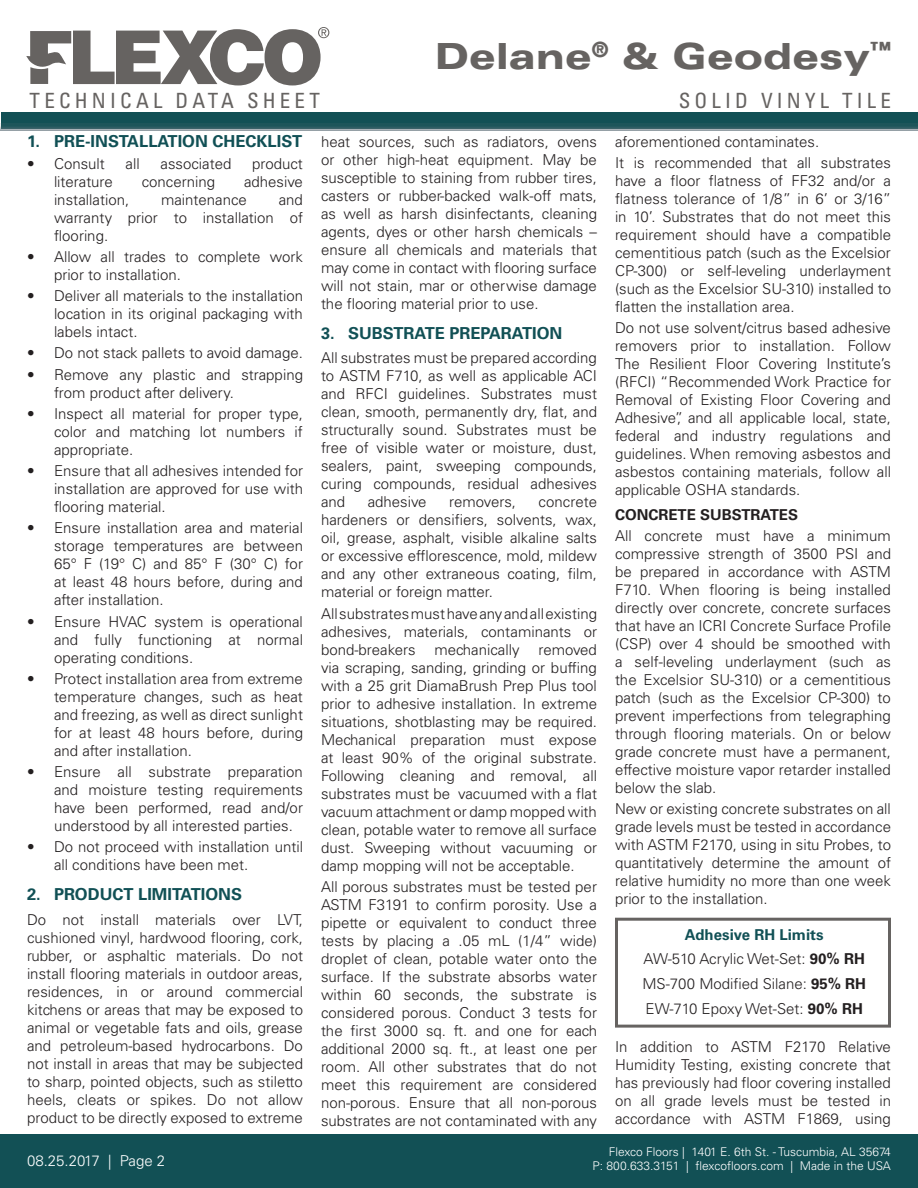
<style>
.page{position:relative;width:918px;height:1188px;background:#fff}
.page>*{position:absolute;margin:0;border:0;box-sizing:border-box;transform-origin:0 0}
.t1{font:900 expanded 36px "Univers";color:#666361}
.t2{font:condensed 21px "Univers";letter-spacing:.2em;color:#666361}
.t3{font:700 16.5px "Univers";color:#115055}
.t4{font:300 15px/18px "Univers";color:#231f20;text-align:justify}
.t5{font:700 15px "Univers";color:#231f20}
.t6{font:300 15px "Univers";color:#fff}
.t7{font:700 15px "Univers";color:#115055}
.t8{font:300 12px/14.4px "Univers";color:#fff;text-align:right}
.s1{font-weight:700}
</style>
<div class="page">
<svg style="left:26px;top:27px;width:303px;height:58px"></svg>
<div style="left:0;top:1134px;width:918px;height:54px;background:#125055"></div>
<div style="left:1px;top:112px;width:917px;height:17px;background:#125055"></div>
<svg style="left:0;top:123px;width:918px;height:7px;fill:#23585e"></svg>
<div style="left:615px;top:918px;width:276px;height:110px;background:#fff;border:3px solid #666361"></div>
<h1 class="t1" style="left:434px;top:35px;width:458px">Delane<sup>®</sup> &amp; Geodesy<sup>™</sup></h1>
<h2 class="t2" style="left:30px;top:87px;width:292px">TECHNICAL DATA SHEET</h2>
<h2 class="t2" style="left:679px;top:87px;width:214px">SOLID VINYL TILE</h2>
<p class="t3" style="left:27px;top:132px;width:277px">1. PRE-INSTALLATION CHECKLIST</p>
<p class="t4" style="left:27px;top:154px;width:79px">• Consult</p>
<p class="t4" style="left:126px;top:154px;width:16px">all</p>
<p class="t4" style="left:161px;top:154px;width:72px">associated</p>
<p class="t4" style="left:252px;top:154px;width:52px">product</p>
<p class="t4" style="left:54px;top:172px;width:60px">literature</p>
<p class="t4" style="left:142px;top:172px;width:75px">concerning</p>
<p class="t4" style="left:244px;top:172px;width:60px">adhesive</p>
<p class="t4" style="left:54px;top:190px;width:77px">installation,</p>
<p class="t4" style="left:161px;top:190px;width:87px">maintenance</p>
<p class="t4" style="left:54px;top:190px;width:251px;text-indent:225px">and warranty prior to installation of flooring.</p>
<p class="t4" style="left:54px;top:248px;width:251px;text-indent:-27px">• Allow all trades to complete work prior to installation.</p>
<p class="t4" style="left:54px;top:287px;width:251px;text-indent:-27px">• Deliver all materials to the installation location in its original packaging with labels intact.</p>
<p class="t4" style="left:27px;top:344px;width:278px">• Do not stack pallets to avoid damage.</p>
<p class="t4" style="left:54px;top:365px;width:251px;text-indent:-27px">• Remove any plastic and strapping from product after delivery.</p>
<p class="t4" style="left:54px;top:405px;width:250px;text-indent:-27px">• Inspect all material for proper type, color and matching lot numbers if appropriate.</p>
<p class="t4" style="left:54px;top:462px;width:251px;text-indent:-27px">• Ensure that all adhesives intended for installation are approved for use with flooring material.</p>
<p class="t4" style="left:54px;top:519px;width:251px;text-indent:-27px">• Ensure installation area and material storage temperatures are between 65° F (19° C) and 85° F (30° C) for at least 48 hours before, during and after installation.</p>
<p class="t4" style="left:54px;top:612px;width:250px;text-indent:-27px">• Ensure HVAC system is operational and fully functioning at normal operating conditions.</p>
<p class="t4" style="left:54px;top:669px;width:251px;text-indent:-27px">• Protect installation area from extreme temperature changes, such as heat and freezing, as well as direct sunlight for at least 48 hours before, during and after installation.</p>
<p class="t4" style="left:54px;top:763px;width:251px;text-indent:-27px">• Ensure all substrate preparation and moisture testing requirements have been performed, read and/or understood by all interested parties.</p>
<p class="t4" style="left:54px;top:838px;width:251px;text-indent:-27px">• Do not proceed with installation until all conditions have been met.</p>
<p class="t3" style="left:27px;top:885px;width:217px">2. PRODUCT LIMITATIONS</p>
<p class="t4" style="left:27px;top:910px;width:278px">Do not install materials over LVT, cushioned vinyl, hardwood flooring, cork, rubber, or asphaltic materials. Do not install flooring materials in outdoor areas, residences, in or around commercial kitchens or areas that may be exposed to animal or vegetable fats and oils, grease and petroleum-based hydrocarbons. Do not install in areas that may be subjected to sharp, pointed objects, such as stiletto heels, cleats or spikes. Do not allow product to be directly exposed to extreme</p>
<p class="t4" style="left:321px;top:133px;width:278px">heat sources, such as radiators, ovens or other high-heat equipment. May be susceptible to staining from rubber tires, casters or rubber-backed walk-off mats, as well as harsh disinfectants, cleaning agents, dyes or other harsh chemicals – ensure all chemicals and materials that may come in contact with flooring surface will not stain, mar or otherwise damage the flooring material prior to use.</p>
<p class="t3" style="left:321px;top:323px;width:243px">3. SUBSTRATE PREPARATION</p>
<p class="t4" style="left:321px;top:349px;width:278px">All substrates must be prepared according to ASTM F710, as well as applicable ACI and RFCI guidelines. Substrates must clean, smooth, permanently dry, flat, and structurally sound. Substrates must be free of visible water or moisture, dust, sealers, paint, sweeping compounds, curing compounds, residual adhesives and</p>
<p class="t4" style="left:368px;top:493px;width:60px">adhesive</p>
<p class="t4" style="left:449px;top:493px;width:68px">removers,</p>
<p class="t4" style="left:321px;top:493px;width:278px;text-indent:218px">concrete hardeners or densifiers, solvents, wax, oil, grease, asphalt, visible alkaline salts or excessive efflorescence, mold, mildew and any other extraneous coating, film, material or foreign matter.</p>
<p class="t4" style="left:321px;top:604px;width:278px">All substrates must have any and all existing adhesives, materials, contaminants or bond-breakers</p>
<p class="t4" style="left:321px;top:640px;width:278px;text-indent:217px">removed via scraping, sanding, grinding or buffing with a 25 grit DiamaBrush Prep Plus tool prior to adhesive installation. In extreme situations, shotblasting may be required.<br>Mechanical preparation must expose at least 90% of the original substrate.<br>Following cleaning and removal, all substrates must be vacuumed with a flat vacuum attachment or damp mopped with clean, potable water to remove all surface dust. Sweeping without vacuuming or damp mopping will not be acceptable.</p>
<p class="t4" style="left:321px;top:878px;width:278px">All porous substrates must be tested per ASTM F3191 to confirm porosity. Use a pipette or equivalent to conduct three tests by placing a .05 mL (1/4” wide) droplet of clean, potable water onto the surface. If the substrate absorbs water within 60 seconds, the substrate is considered porous. Conduct 3 tests for the first 3000 sq. ft. and one for each additional 2000 sq. ft., at least one per room. All other substrates that do not meet this requirement are considered non-porous. Ensure that all non-porous substrates are not contaminated with any</p>
<p class="t4" style="left:435px;top:640px;width:87px">mechanically</p>
<p class="t4" style="left:615px;top:133px;width:206px">aforementioned contaminates.</p>
<p class="t4" style="left:615px;top:154px;width:278px">It is recommended that all substrates have a floor flatness of FF32 and/or a flatness tolerance of 1/8” in 6’ or 3/16” in 10’. Substrates that do not meet this requirement should have a compatible cementitious patch (such as the Excelsior CP-300) or self-leveling underlayment (such as the Excelsior SU-310) installed to flatten the installation area.</p>
<p class="t4" style="left:615px;top:319px;width:278px">Do not use solvent/citrus based adhesive removers prior to installation. Follow The Resilient Floor Covering Institute’s (RFCI) “Recommended Work Practice for Removal of Existing Floor Covering and Adhesive”, and all applicable local, state, federal and industry regulations and guidelines. When removing asbestos and asbestos containing materials, follow all applicable OSHA standards.</p>
<p class="t5" style="left:615px;top:506px;width:185px">CONCRETE SUBSTRATES</p>
<p class="t4" style="left:615px;top:527px;width:278px">All concrete must have a minimum compressive strength of 3500 PSI and be prepared in accordance with ASTM F710. When flooring is being installed directly over concrete, concrete surfaces that have an ICRI Concrete Surface Profile (CSP) over 4 should be smoothed with a self-leveling underlayment (such as the Excelsior SU-310) or a cementitious patch (such as the Excelsior CP-300) to prevent imperfections from telegraphing through flooring materials. On or below grade concrete must have a permanent, effective moisture vapor retarder installed below the slab.</p>
<p class="t4" style="left:615px;top:800px;width:278px">New or existing concrete substrates on all grade levels must be tested in accordance with ASTM F2170, using in situ Probes, to quantitatively determine the amount of relative humidity no more than one week prior to the installation.</p>
<p class="t7" style="left:685px;top:925px;width:140px">Adhesive RH Limits</p>
<p class="t4" style="left:644px;top:950px;width:223px">AW-510 Acrylic Wet-Set: <span class="s1">90% RH</span></p>
<p class="t4" style="left:642px;top:975px;width:225px">MS-700 Modified Silane: <span class="s1">95% RH</span></p>
<p class="t4" style="left:646px;top:999px;width:219px">EW-710 Epoxy Wet-Set: <span class="s1">90% RH</span></p>
<p class="t4" style="left:615px;top:1037px;width:278px">In addition to ASTM F2170 Relative Humidity Testing, existing concrete that has previously had floor covering installed on all grade levels must be tested in accordance with ASTM F1869, using</p>
<p class="t6" style="left:27px;top:1152px;width:140px">08.25.2017 | Page 2</p>
<p class="t8" style="left:593px;top:1144px;width:300px">Flexco Floors | 1401 E. 6th St. - Tuscumbia, AL 35674<br>P: 800.633.3151 | flexcofloors.com | Made in the USA</p>
</div>
